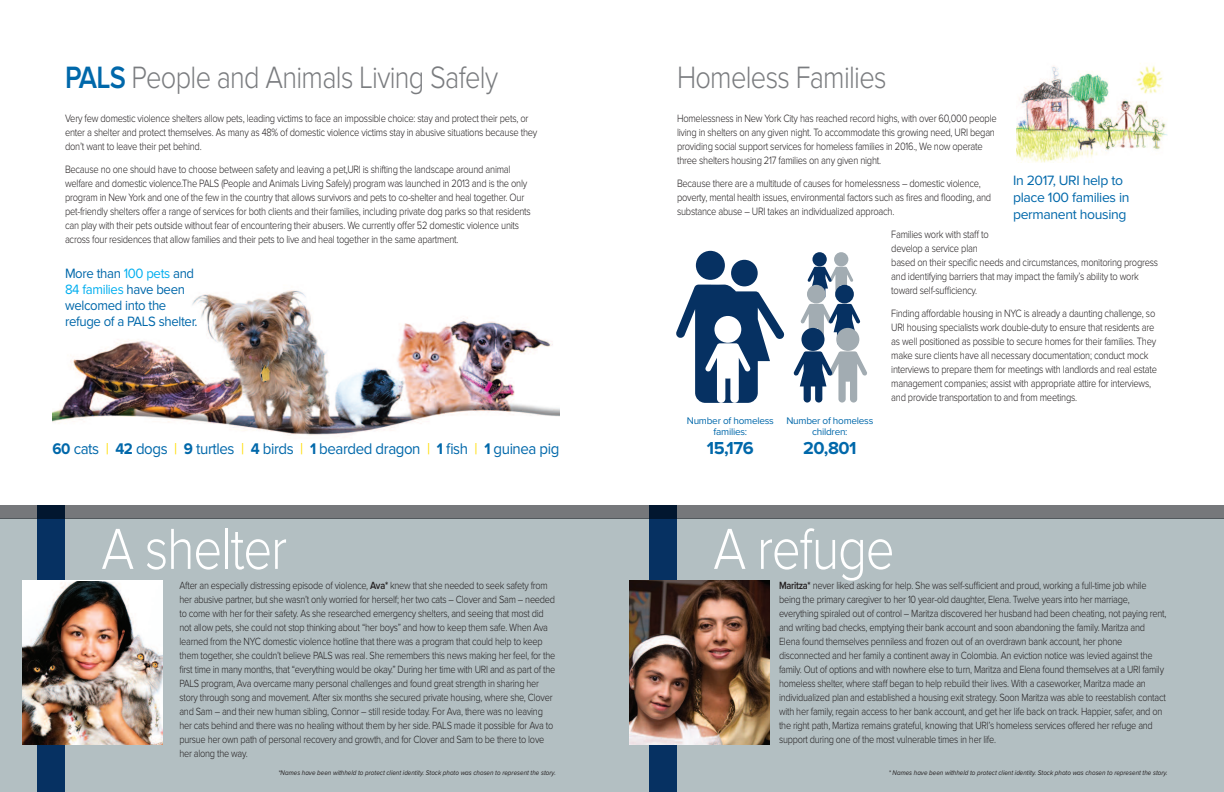
<style>
.page{position:relative;width:1224px;height:792px;background:#fff}
.page>*{position:absolute;margin:0;border:0;box-sizing:border-box;transform-origin:0 0}
.t1{font:300 60px "Proxima Nova";letter-spacing:-.025em;color:#fff;scale:.85 1}
.t2{font:300 32px "Proxima Nova";letter-spacing:-.025em;color:#7a7c7f;scale:.85 1}
.t3{font:700 18px "Proxima Nova";letter-spacing:-.025em;color:#0068aa}
.t4{font:16px "Proxima Nova";letter-spacing:-.025em;color:#0068aa;scale:.94 1}
.t5{font:14px/16px "Proxima Nova";letter-spacing:-.025em;color:#0068aa;scale:.94 1}
.t6{font:14px/16.8px "Proxima Nova";letter-spacing:-.025em;color:#0068aa}
.t7{font:300 11px/14px "Proxima Nova";letter-spacing:-.025em;color:#231f20;scale:.85 1}
.t8{font:300 10.8px/14px "Proxima Nova";letter-spacing:-.025em;color:#231f20;scale:.85 1}
.t9{font:10px/10.6px "Proxima Nova";letter-spacing:-.025em;color:#0068aa;text-align:center}
.t10{font:italic 7px "Proxima Nova";color:#231f20;scale:.9 1}
.s1{font-weight:600;color:#0068aa}
.s2{color:#00aeef}
.s3{font-weight:700}
.s4{color:#ffdd01}
.s5{font-weight:600}
</style>
<div class="page">
<div style="left:0;top:518px;width:612px;height:274px;background:#b3bfc2"></div>
<img style="left:53px;top:290px;width:507px;height:146px">
<div style="left:37px;top:505px;width:28px;height:287px;background:#063162"></div>
<div style="left:0;top:505px;width:612px;height:13px;background:#76787b"></div>
<div style="left:612px;top:518px;width:612px;height:274px;background:#b3bfc2"></div>
<div style="left:649px;top:505px;width:28px;height:287px;background:#063162"></div>
<div style="left:612px;top:505px;width:612px;height:13px;background:#76787b"></div>
<img style="left:629px;top:580px;width:141px;height:165px">
<img style="left:22px;top:581px;width:141px;height:164px">
<img style="left:1017px;top:63px;width:150px;height:100px">
<div style="left:834px;top:252px;width:14px;height:14px;background:#a2acb2;border-radius:50%"></div>
<div style="left:812px;top:252px;width:15px;height:14px;background:#063162;border-radius:50%"></div>
<svg style="left:800px;top:267px;width:60px;height:78px"></svg>
<div style="left:696px;top:251px;width:29px;height:29px;background:#063162;border-radius:50%"></div>
<div style="left:731px;top:260px;width:27px;height:26px;background:#063162;border-radius:50%"></div>
<svg style="left:676px;top:284px;width:109px;height:119px"></svg>
<div style="left:836px;top:328px;width:23px;height:23px;background:#a2acb2;border-radius:50%"></div>
<div style="left:801px;top:328px;width:24px;height:23px;background:#063162;border-radius:50%"></div>
<svg style="left:793px;top:351px;width:74px;height:52px"></svg>
<h2 class="t2" style="left:65px;top:63px;width:511px"><span class="s1">PALS</span> People and Animals Living Safely</h2>
<p class="t7" style="left:65px;top:112px;width:557px">Very few domestic violence shelters allow pets, leading victims to face an impossible choice: stay and protect their pets, or enter a shelter and protect themselves. As many as 48% of domestic violence victims stay in abusive situations because they don’t want to leave their pet behind.</p>
<p class="t7" style="left:65px;top:163px;width:550px">Because no one should have to choose between safety and leaving a pet,URI is shifting the landscape around animal welfare and domestic violence.The PALS (People and Animals Living Safely) program was launched in 2013 and is the only program in New York and one of the few in the country that allows survivors and pets to co-shelter and heal together. Our pet-friendly shelters offer a range of services for both clients and their families, including private dog parks so that residents can play with their pets outside without fear of encountering their abusers. We currently offer 52 domestic violence units across four residences that allow families and their pets to live and heal together in the same apartment.</p>
<p class="t5" style="left:65px;top:266px;width:143px">More than <span class="s2">100 pets</span> and<br><span class="s2">84 families</span> have been welcomed into the refuge of a PALS shelter.</p>
<h2 class="t2" style="left:677px;top:63px;width:248px">Homeless Families</h2>
<p class="t7" style="left:677px;top:112px;width:378px">Homelessness in New York City has reached record highs, with over 60,000 people living in shelters on any given night. To accommodate this growing need, URI began providing social support services for homeless families in 2016., We now operate three shelters housing 217 families on any given night.</p>
<p class="t7" style="left:677px;top:177px;width:371px">Because there are a multitude of causes for homelessness – domestic violence, poverty, mental health issues, environmental factors such as fires and flooding, and substance abuse – URI takes an individualized approach.</p>
<p class="t7" style="left:891px;top:228px;width:316px">Families work with staff to<br>develop a service plan<br>based on their specific needs and circumstances, monitoring progress and identifying barriers that may impact the family’s ability to work toward self-sufficiency.</p>
<p class="t7" style="left:891px;top:307px;width:314px">Finding affordable housing in NYC is already a daunting challenge, so URI housing specialists work double-duty to ensure that residents are as well positioned as possible to secure homes for their families. They make sure clients have all necessary documentation; conduct mock interviews to prepare them for meetings with landlords and real estate management companies; assist with appropriate attire for interviews, and provide transportation to and from meetings.</p>
<p class="t6" style="left:1013px;top:173px;width:118px">In 2017, URI help to place 100 families in permanent housing</p>
<p class="t9" style="left:687px;top:416px;width:88px">Number of homeless families:</p>
<h3 class="t3" style="left:707px;top:439px;width:49px">15,176</h3>
<p class="t9" style="left:786px;top:416px;width:88px">Number of homeless children:</p>
<h3 class="t4" style="left:53px;top:441px;width:541px"><span class="s3">60</span> cats <span class="s4">|</span> <span class="s3">42</span> dogs <span class="s4">|</span> <span class="s3">9</span> turtles <span class="s4">|</span> <span class="s3">4</span> birds <span class="s4">|</span> <span class="s3">1</span> bearded dragon <span class="s4">|</span> <span class="s3">1</span> fish <span class="s4">|</span> <span class="s3">1</span> guinea pig</h3>
<h3 class="t3" style="left:803px;top:439px;width:55px">20,801</h3>
<h1 class="t1" style="left:101px;top:521px;width:220px">A shelter</h1>
<p class="t8" style="left:179px;top:578px;width:444px">After an especially distressing episode of violence, <span class="s5">Ava*</span> knew that she needed to seek safety from her abusive partner, but she wasn’t only worried for herself; her two cats – Clover and Sam – needed to come with her for their safety. As she researched emergency shelters, and seeing that most did not allow pets, she could not stop thinking about “her boys” and how to keep them safe. When Ava learned from the NYC domestic violence hotline that there was a program that could help to keep them together, she couldn’t believe PALS was real. She remembers this news making her feel, for the first time in many months, that “everything would be okay.” During her time with URI and as part of the PALS program, Ava overcame many personal challenges and found great strength in sharing her story through song and movement. After six months she secured private housing, where she, Clover and Sam – and their new human sibling, Connor – still reside today. For Ava, there was no leaving her cats behind and there was no healing without them by her side. PALS made it possible for Ava to pursue her own path of personal recovery and growth, and for Clover and Sam to be there to love her along the way.</p>
<h1 class="t1" style="left:713px;top:521px;width:215px">A refuge</h1>
<p class="t8" style="left:779px;top:578px;width:457px"><span class="s5">Maritza*</span> never liked asking for help. She was self-sufficient and proud, working a full-time job while being the primary caregiver to her 10 year-old daughter, Elena. Twelve years into her marriage, everything spiraled out of control – Maritza discovered her husband had been cheating, not paying rent, and writing bad checks, emptying their bank account and soon abandoning the family. Maritza and Elena found themselves penniless and frozen out of an overdrawn bank account, her phone disconnected and her family a continent away in Colombia. An eviction notice was levied against the family. Out of options and with nowhere else to turn, Maritza and Elena found themselves at a URI family homeless shelter, where staff began to help rebuild their lives. With a caseworker, Maritza made an individualized plan and established a housing exit strategy. Soon Maritza was able to reestablish contact with her family, regain access to her bank account, and get her life back on track. Happier, safer, and on the right path, Martiza remains grateful, knowing that URI’s homeless services offered her refuge and support during one of the most vulnerable times in her life.</p>
<p class="t10" style="left:278px;top:770px;width:310px">*Names have been withheld to protect client identity. Stock photo was chosen to represent the story.</p>
<p class="t10" style="left:889px;top:770px;width:311px">* Names have been withheld to protect client identity. Stock photo was chosen to represent the story.</p>
</div>
